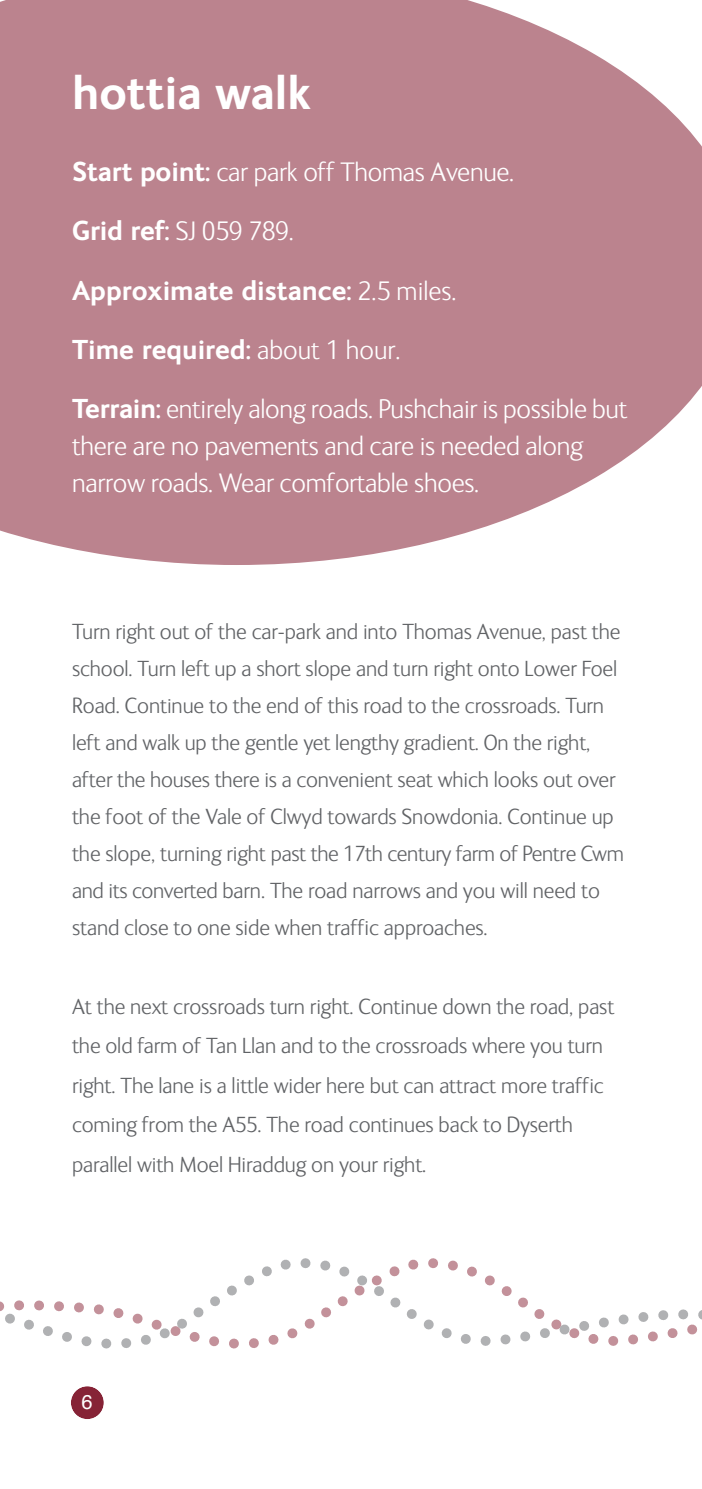
<style>
.page{position:relative;width:702px;height:1489px;background:#fff}
.page>*{position:absolute;margin:0;border:0;box-sizing:border-box;transform-origin:0 0}
.t1{font:700 47.5px "FS Ingrid";color:#fff}
.t2{font:300 27.5px/59px "FS Ingrid";letter-spacing:-.01em;color:#fff}
.t3{font:300 22.5px/37px "FS Ingrid";letter-spacing:-.005em;color:#616366}
.t4{font:20px "Helvetica";color:#fff}
.s1{font-weight:700}
</style>
<div class="page">
<svg style="left:0;top:0;width:702px;height:565px;background:#c18e98"></svg>
<div style="left:71px;top:1385px;width:33px;height:33px;background:#862336;border-radius:50%"></div>
<div style="left:70px;top:1384px;width:35px;height:36px;border:2px solid #fff;border-radius:50%"></div>
<svg style="left:0;top:1258px;width:702px;height:91px"></svg>
<h1 class="t1" style="left:72px;top:75px;width:240px">hottia walk</h1>
<p class="t2" style="left:72px;top:145px;width:556px"><span class="s1">Start point:</span> car park off Thomas Avenue.<br><span class="s1">Grid ref:</span> SJ 059 789.<br><span class="s1">Approximate distance:</span> 2.5 miles.<br><span class="s1">Time required:</span> about 1 hour.<br><span class="s1">Terrain:</span> entirely along roads. Pushchair is possible but</p>
<p class="t2" style="left:72px;top:429px;width:512px;line-height:37px">there are no pavements and care is needed along narrow roads. Wear comfortable shoes.</p>
<p class="t3" style="left:72px;top:614px;width:553px">Turn right out of the car-park and into Thomas Avenue, past the school. Turn left up a short slope and turn right onto Lower Foel Road. Continue to the end of this road to the crossroads. Turn left and walk up the gentle yet lengthy gradient. On the right, after the houses there is a convenient seat which looks out over the foot of the Vale of Clwyd towards Snowdonia. Continue up the slope, turning right past the 17th century farm of Pentre Cwm and its converted barn. The road narrows and you will need to stand close to one side when traffic approaches.</p>
<p class="t3" style="left:72px;top:988px;width:544px;line-height:39.5px">At the next crossroads turn right. Continue down the road, past the old farm of Tan Llan and to the crossroads where you turn right. The lane is a little wider here but can attract more traffic coming from the A55. The road continues back to Dyserth parallel with Moel Hiraddug on your right.</p>
<p class="t4" style="left:82px;top:1393px;width:13px">6</p>
</div>
